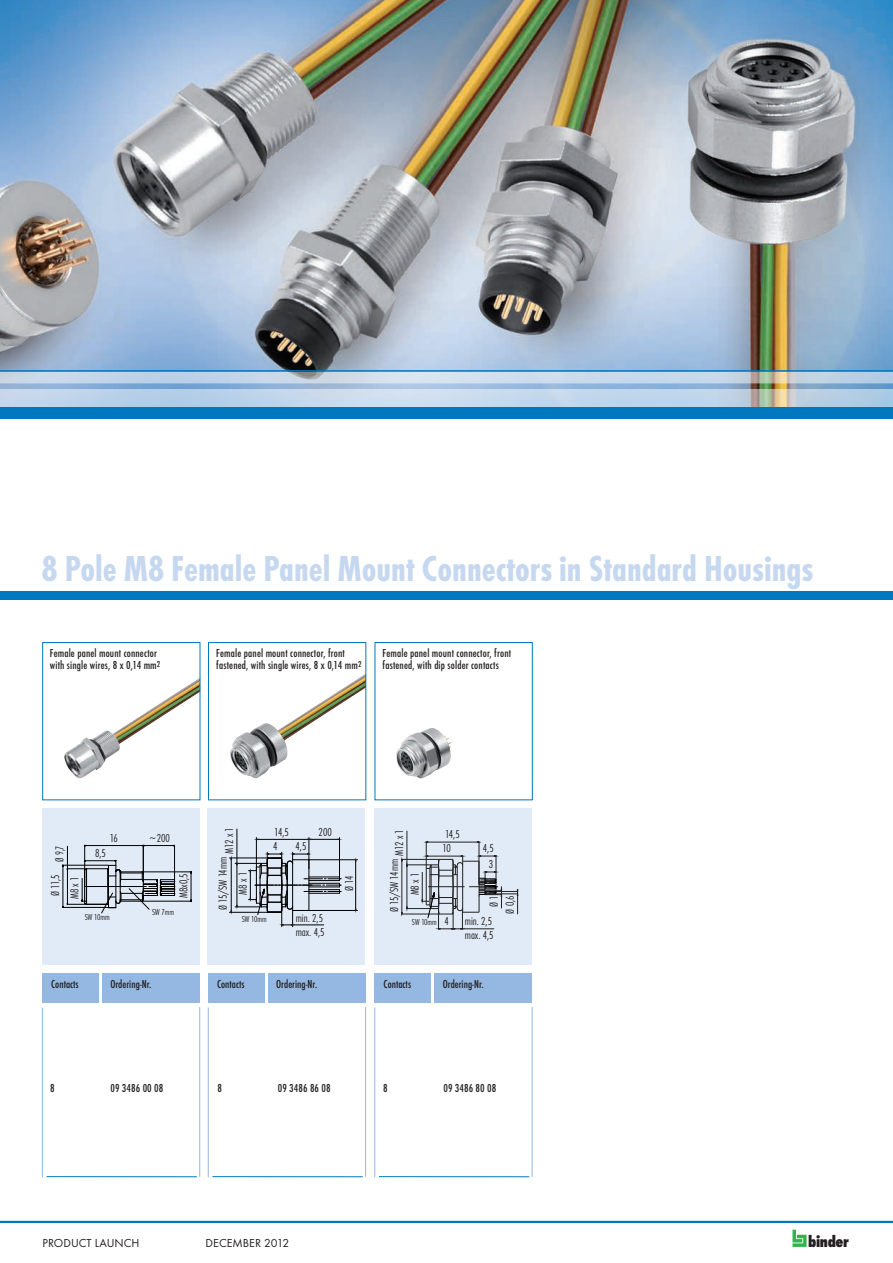
<style>
.page{position:relative;width:893px;height:1263px;background:#fff}
.page>*{position:absolute;margin:0;border:0;box-sizing:border-box;transform-origin:0 0}
.t1{font:700 condensed 37.5px "Futura T";color:#c6d8ef}
.t2{font:800 condensed 16.65px "Futura T";letter-spacing:-.02em;color:#231f20}
.t3{font:500 condensed 12px/12px "Futura T";letter-spacing:.01em;color:#231f20}
.t4{font:300 condensed 12px/14.4px "Futura T";color:#231f20}
.t5{font:12px "Futura T";color:#231f20}
.t6{font:300 condensed 12px "Futura T";color:#231f20;scale:.9 1}
.t7{font:300 condensed 9px "Futura T";color:#231f20}
</style>
<div class="page">
<img style="left:0;top:0;width:893px;height:389px">
<svg style="left:0;top:372px;width:893px;height:11px;background:#c6d5e5"></svg>
<svg style="left:0;top:389px;width:893px;height:19px;background:#b6cfe4"></svg>
<hr style="left:0;top:370px;width:893px;height:2px;background:#0078c0">
<div style="left:0;top:591px;width:893px;height:9px;background:#0078c0"></div>
<div style="left:0;top:408px;width:893px;height:11px;background:#0078c0"></div>
<hr style="left:0;top:1221px;width:893px;height:2px;background:#0078c0">
<svg style="left:792px;top:1229px;width:15px;height:18px"></svg>
<hr style="left:47px;top:1176px;width:150px;height:1px;background:#0078c0">
<hr style="left:212px;top:1176px;width:151px;height:1px;background:#0078c0">
<hr style="left:379px;top:1176px;width:150px;height:1px;background:#0078c0">
<hr style="left:42px;top:1007px;width:1px;height:170px;background:#94b8e1">
<hr style="left:208px;top:1007px;width:1px;height:170px;background:#94b8e1">
<hr style="left:374px;top:1007px;width:1px;height:170px;background:#94b8e1">
<hr style="left:199px;top:1007px;width:1px;height:170px;background:#94b8e1">
<hr style="left:365px;top:1007px;width:1px;height:170px;background:#94b8e1">
<hr style="left:532px;top:1007px;width:1px;height:170px;background:#94b8e1">
<div style="left:102px;top:973px;width:98px;height:30px;background:#94b8e1"></div>
<div style="left:268px;top:973px;width:98px;height:30px;background:#94b8e1"></div>
<div style="left:434px;top:973px;width:98px;height:30px;background:#94b8e1"></div>
<div style="left:43px;top:973px;width:56px;height:30px;background:#94b8e1"></div>
<div style="left:208px;top:973px;width:56px;height:30px;background:#94b8e1"></div>
<div style="left:375px;top:973px;width:56px;height:30px;background:#94b8e1"></div>
<img style="left:64px;top:679px;width:134px;height:100px">
<img style="left:230px;top:675px;width:134px;height:104px">
<img style="left:396px;top:728px;width:56px;height:51px">
<div style="left:42px;top:642px;width:158px;height:158px;border:1px solid #0078c0"></div>
<div style="left:208px;top:642px;width:158px;height:158px;border:1px solid #0078c0"></div>
<div style="left:42px;top:808px;width:157px;height:157px;background:#e1ebf7"></div>
<div style="left:208px;top:808px;width:157px;height:157px;background:#e1ebf7"></div>
<div style="left:374px;top:808px;width:158px;height:157px;background:#e1ebf7"></div>
<hr style="left:142px;top:901px;width:49px;height:1px;background:#000">
<hr style="left:142px;top:871px;width:49px;height:1px;background:#000">
<svg style="left:191px;top:872px;width:1px;height:29px"></svg>
<svg style="left:63px;top:845px;width:113px;height:68px"></svg>
<hr style="left:256px;top:837px;width:1px;height:34px;background:#000">
<hr style="left:309px;top:837px;width:1px;height:32px;background:#000">
<hr style="left:256px;top:839px;width:53px;height:1px;background:#000">
<hr style="left:309px;top:859px;width:48px;height:1px;background:#000">
<hr style="left:309px;top:910px;width:48px;height:1px;background:#000">
<hr style="left:355px;top:860px;width:1px;height:50px;background:#000">
<hr style="left:229px;top:858px;width:39px;height:1px;background:#000">
<hr style="left:229px;top:912px;width:39px;height:1px;background:#000">
<hr style="left:237px;top:829px;width:1px;height:78px;background:#000">
<hr style="left:339px;top:837px;width:1px;height:40px;background:#000">
<hr style="left:309px;top:839px;width:30px;height:1px;background:#000">
<svg style="left:231px;top:852px;width:111px;height:75px"></svg>
<hr style="left:401px;top:914px;width:38px;height:1px;background:#231f20">
<hr style="left:407px;top:831px;width:1px;height:77px;background:#231f20">
<hr style="left:401px;top:859px;width:38px;height:1px;background:#231f20">
<svg style="left:402px;top:841px;width:116px;height:88px"></svg>
<h1 class="t1" style="left:42px;top:546px;width:773px">8 Pole M8 Female Panel Mount Connectors in Standard Housings</h1>
<p class="t3" style="left:50px;top:647px;width:112px">Female panel mount connector with single wires, 8 x 0,14 mm<sup>2</sup></p>
<p class="t3" style="left:216px;top:647px;width:147px">Female panel mount connector, front fastened, with single wires, 8 x 0,14 mm<sup>2</sup></p>
<p class="t3" style="left:383px;top:647px;width:130px">Female panel mount connector, front fastened, with dip solder contacts</p>
<p class="t6" style="left:53px;top:862px;width:20px;rotate:-90deg">Ø 9,7</p>
<p class="t4" style="left:110px;top:830px;width:10px">16</p>
<p class="t4" style="left:95px;top:845px;width:12px">8,5</p>
<p class="t4" style="left:149px;top:830px;width:23px">~200</p>
<p class="t4" style="left:45px;top:899px;width:26px;line-height:19.2px;rotate:-90deg">Ø 11,5<br>M8 x 1</p>
<p class="t4" style="left:176px;top:898px;width:26px;rotate:-90deg">M8x0,5</p>
<p class="t7" style="left:152px;top:907px;width:23px">SW 7mm</p>
<p class="t7" style="left:85px;top:911px;width:26px">SW 10mm</p>
<p class="t4" style="left:222px;top:854px;width:28px;rotate:-90deg">M12 x 1</p>
<p class="t4" style="left:215px;top:910px;width:55px;rotate:-90deg">Ø 15/SW 14mm</p>
<p class="t4" style="left:235px;top:895px;width:24px;rotate:-90deg">M8 x 1</p>
<p class="t4" style="left:274px;top:825px;width:16px">14,5</p>
<p class="t4" style="left:273px;top:839px;width:6px">4</p>
<p class="t4" style="left:296px;top:839px;width:12px">4,5</p>
<p class="t4" style="left:319px;top:825px;width:15px">200</p>
<p class="t7" style="left:242px;top:913px;width:26px">SW 10mm</p>
<p class="t4" style="left:296px;top:910px;width:30px">min. 2,5 max. 4,5</p>
<p class="t4" style="left:342px;top:891px;width:17px;rotate:-90deg">Ø 14</p>
<p class="t4" style="left:392px;top:856px;width:28px;rotate:-90deg">M12 x 1</p>
<p class="t4" style="left:387px;top:912px;width:55px;rotate:-90deg">Ø 15/SW 14mm</p>
<p class="t4" style="left:407px;top:895px;width:24px;rotate:-90deg">M8 x 1</p>
<p class="t4" style="left:445px;top:827px;width:16px">14,5</p>
<p class="t4" style="left:443px;top:841px;width:10px">10</p>
<p class="t4" style="left:483px;top:841px;width:12px">4,5</p>
<p class="t4" style="left:489px;top:857px;width:6px">3</p>
<p class="t4" style="left:502px;top:914px;width:20px;rotate:-90deg">Ø 0,6</p>
<p class="t4" style="left:486px;top:907px;width:13px;rotate:-90deg">Ø 1</p>
<p class="t7" style="left:412px;top:917px;width:26px">SW 10mm</p>
<p class="t4" style="left:444px;top:913px;width:6px">4</p>
<p class="t4" style="left:465px;top:913px;width:30px">min. 2,5 max. 4,5</p>
<p class="t3" style="left:51px;top:977px;width:29px">Contacts</p>
<p class="t3" style="left:110px;top:978px;width:43px">Ordering-Nr.</p>
<p class="t3" style="left:217px;top:977px;width:29px">Contacts</p>
<p class="t3" style="left:276px;top:978px;width:43px">Ordering-Nr.</p>
<p class="t3" style="left:384px;top:977px;width:29px">Contacts</p>
<p class="t3" style="left:443px;top:978px;width:43px">Ordering-Nr.</p>
<p class="t3" style="left:50px;top:1082px;width:6px">8</p>
<p class="t3" style="left:110px;top:1082px;width:54px">09 3486 00 08</p>
<p class="t3" style="left:217px;top:1082px;width:6px">8</p>
<p class="t3" style="left:278px;top:1082px;width:54px">09 3486 86 08</p>
<p class="t3" style="left:383px;top:1082px;width:6px">8</p>
<p class="t3" style="left:443px;top:1082px;width:54px">09 3486 80 08</p>
<p class="t5" style="left:43px;top:1236px;width:99px">PRODUCT LAUNCH</p>
<p class="t5" style="left:206px;top:1236px;width:85px">DECEMBER 2012</p>
<h2 class="t2" style="left:808px;top:1232px;width:42px">binder</h2>
</div>
